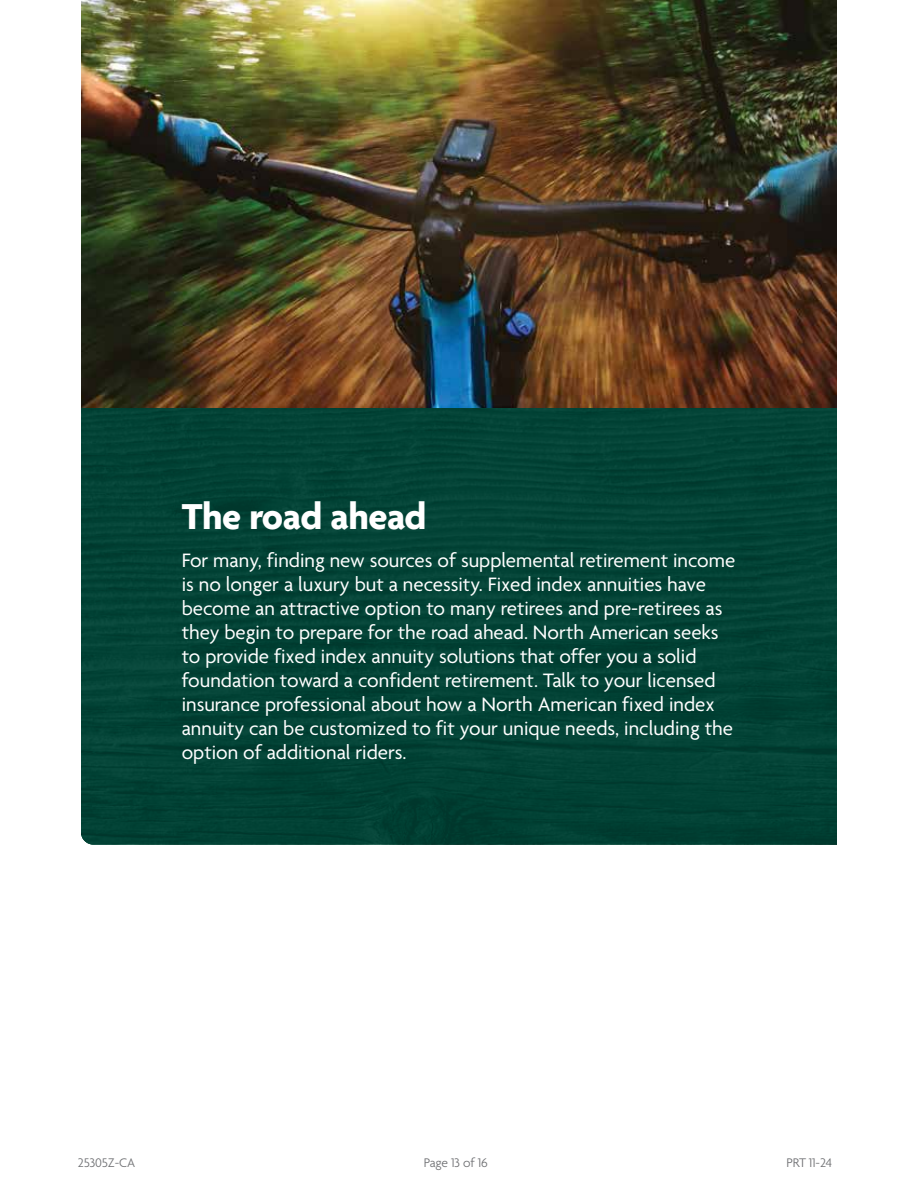
<style>
.page{position:relative;width:918px;height:1188px;background:#fff}
.page>*{position:absolute;margin:0;border:0;box-sizing:border-box;transform-origin:0 0}
.t1{font:700 39px "Agenda";letter-spacing:-.01em;color:#fff}
.t2{font:21px/24px "Agenda";color:#fff}
.t3{font:300 13.5px "Agenda";letter-spacing:-.01em;color:#6d6e71}
</style>
<div class="page">
<div style="left:81px;top:408px;width:756px;height:437px;background:#024235"></div>
<img style="left:81px;top:0;width:756px;height:408px">
<h1 class="t1" style="left:182px;top:496px;width:246px">The road ahead</h1>
<p class="t2" style="left:182px;top:549px;width:555px">For many, finding new sources of supplemental retirement income is no longer a luxury but a necessity. Fixed index annuities have become an attractive option to many retirees and pre-retirees as they begin to prepare for the road ahead. North American seeks to provide fixed index annuity solutions that offer you a solid foundation toward a confident retirement. Talk to your licensed insurance professional about how a North American fixed index annuity can be customized to fit your unique needs, including the option of additional riders.</p>
<p class="t3" style="left:78px;top:1155px;width:59px">25305Z-CA</p>
<p class="t3" style="left:424px;top:1155px;width:65px">Page 13 of 16</p>
<p class="t3" style="left:787px;top:1155px;width:47px">PRT 11-24</p>
</div>
